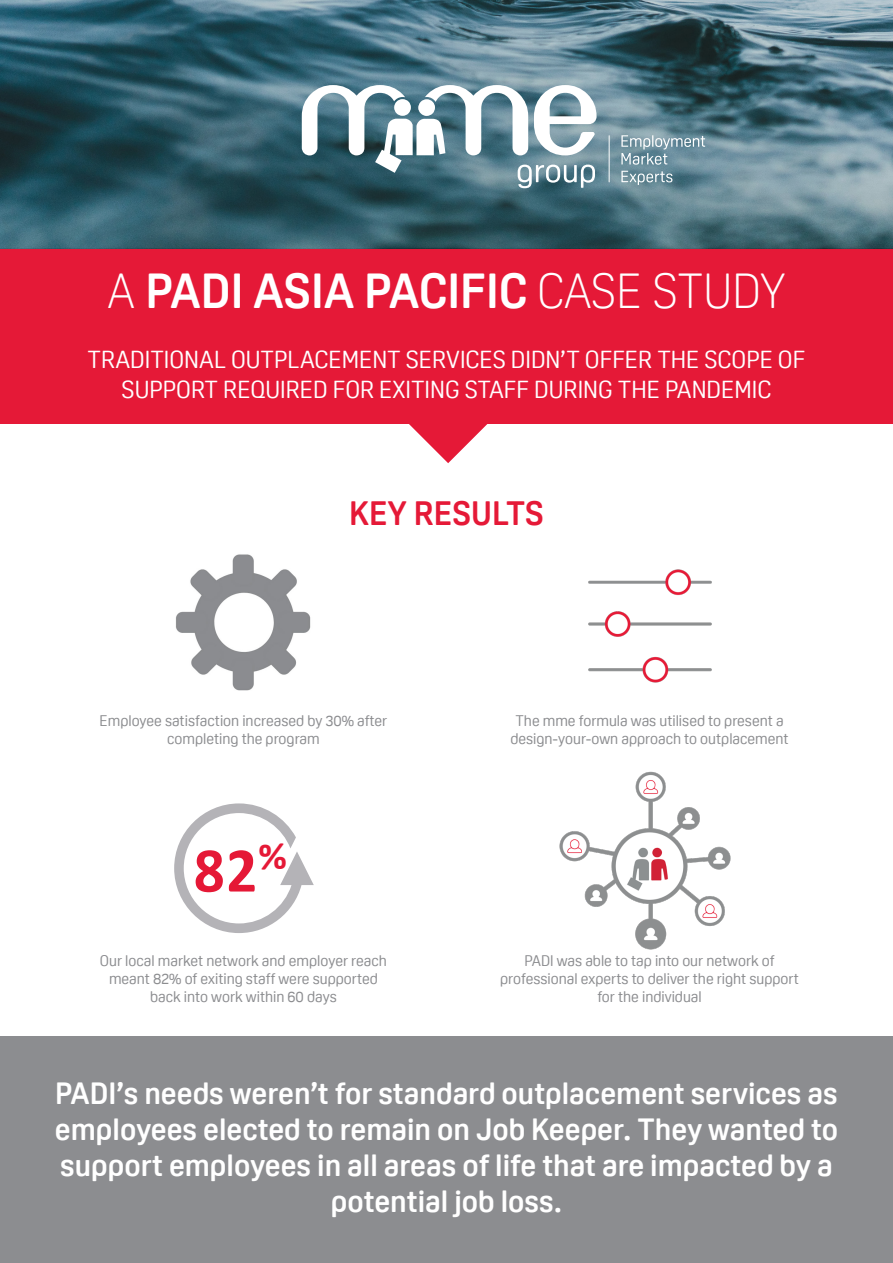
<style>
.page{position:relative;width:893px;height:1263px;background:#fff}
.page>*{position:absolute;margin:0;border:0;box-sizing:border-box;transform-origin:0 0}
.t1{font:700 64.2px "Calibri";color:#e51836;scale:.95 1}
.Heading{font:700 48px "Oscine";color:#fff}
.Heading_2{font:700 33px "Oscine";color:#e51937}
.Pull_Text{font:700 30px/36px "Oscine";color:#fff;text-align:center}
.Heading_3{font:24px/30px "Oscine";color:#fff;text-align:center}
.Body_Copy_caption{font:15px/18px "Oscine";color:#8c8d90;text-align:center}
.s1{font-weight:300}
</style>
<div class="page">
<svg style="left:358px;top:423px;width:180px;height:40px"></svg>
<div style="left:0;top:248px;width:893px;height:175px;background:#e51937"></div>
<img style="left:0;top:0;width:893px;height:248px">
<svg style="left:302px;top:85px;width:295px;height:103px"></svg>
<hr style="left:609px;top:136px;width:1px;height:46px;background:#fff">
<svg style="left:621px;top:171px;width:51px;height:14px"></svg>
<svg style="left:621px;top:135px;width:84px;height:30px;background:#86a3af"></svg>
<div style="left:0;top:1036px;width:893px;height:227px;background:#8c8d90"></div>
<img style="left:588px;top:569px;width:124px;height:114px">
<img style="left:559px;top:771px;width:172px;height:179px">
<img style="left:176px;top:554px;width:135px;height:137px">
<svg style="left:174px;top:803px;width:140px;height:130px"></svg>
<p class="Heading" style="left:107px;top:264px;width:680px"><span class="s1">A</span> PADI ASIA PACIFIC <span class="s1">CASE STUDY</span></p>
<p class="Heading_3" style="left:88px;top:344px;width:719px">TRADITIONAL OUTPLACEMENT SERVICES DIDN’T OFFER THE SCOPE OF<br>SUPPORT REQUIRED FOR EXITING STAFF DURING THE PANDEMIC</p>
<p class="Heading_2" style="left:349px;top:494px;width:196px">KEY RESULTS</p>
<p class="Body_Copy_caption" style="left:100px;top:712px;width:289px">Employee satisfaction increased by 30% after completing the program</p>
<p class="Body_Copy_caption" style="left:510px;top:712px;width:280px">The mme formula was utilised to present a design-your-own approach to outplacement</p>
<p class="t1" style="left:194px;top:825px;width:100px">82<sup>%</sup></p>
<p class="Body_Copy_caption" style="left:100px;top:952px;width:289px">Our local market network and employer reach meant 82% of exiting staff were supported back into work within 60 days</p>
<p class="Body_Copy_caption" style="left:500px;top:952px;width:300px">PADI was able to tap into our network of professional experts to deliver the right support for the individual</p>
<p class="Pull_Text" style="left:55px;top:1075px;width:784px">PADI’s needs weren’t for standard outplacement services as employees elected to remain on Job Keeper. They wanted to support employees in all areas of life that are impacted by a potential job loss.</p>
</div>
